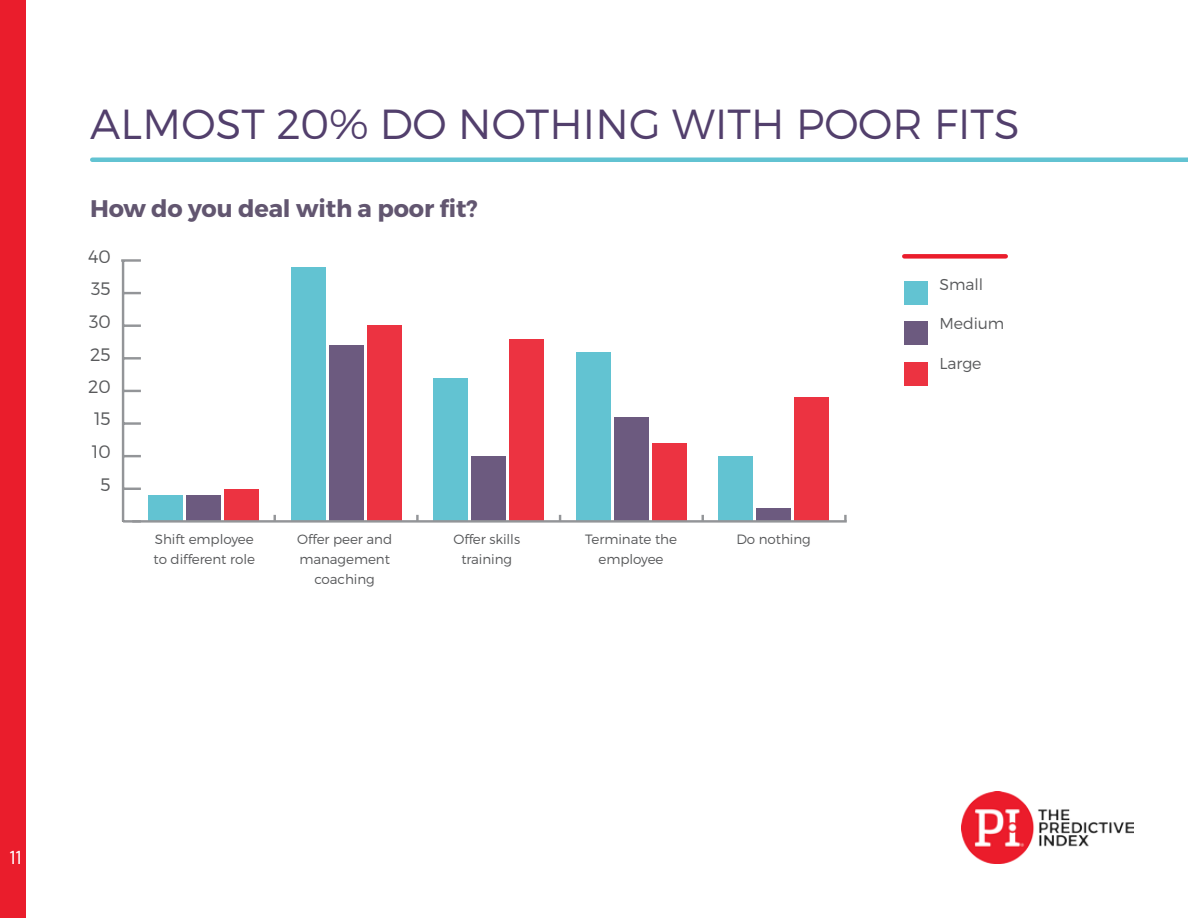
<style>
.page{position:relative;width:1188px;height:918px;background:#fff}
.page>*{position:absolute;margin:0;border:0;box-sizing:border-box;transform-origin:0 0}
.t1{font:300 42px "Montserrat";letter-spacing:.005em;color:#523f6c}
.t2{font:700 24px "Montserrat";letter-spacing:-.005em;color:#625670}
.t3{font:300 18px/32.5px "Montserrat";letter-spacing:-.005em;color:#58595b;text-align:right}
.t4{font:18px "Oxygen";color:#fff}
.t5{font:300 15.75px "Montserrat";letter-spacing:-.005em;color:#58595b}
.t6{font:300 13.5px/20.2px "Montserrat";letter-spacing:-.005em;color:#58595b;text-align:center}
</style>
<div class="page">
<div style="left:0;top:0;width:26px;height:918px;background:#ea1d2c"></div>
<img style="left:961px;top:791px;width:173px;height:73px">
<div style="left:224px;top:489px;width:35px;height:33px;background:#ec3341"></div>
<div style="left:367px;top:326px;width:34px;height:196px;background:#ec3341"></div>
<div style="left:510px;top:339px;width:34px;height:183px;background:#ec3341"></div>
<div style="left:652px;top:443px;width:34px;height:79px;background:#ec3341"></div>
<div style="left:795px;top:397px;width:34px;height:125px;background:#ec3341"></div>
<div style="left:186px;top:495px;width:35px;height:27px;background:#6c5a7f"></div>
<div style="left:329px;top:345px;width:34px;height:177px;background:#6c5a7f"></div>
<div style="left:471px;top:456px;width:35px;height:66px;background:#6c5a7f"></div>
<div style="left:614px;top:417px;width:34px;height:105px;background:#6c5a7f"></div>
<div style="left:757px;top:509px;width:34px;height:13px;background:#6c5a7f"></div>
<div style="left:148px;top:495px;width:35px;height:27px;background:#62c3d2"></div>
<div style="left:291px;top:267px;width:34px;height:255px;background:#62c3d2"></div>
<div style="left:433px;top:378px;width:35px;height:144px;background:#62c3d2"></div>
<div style="left:576px;top:352px;width:34px;height:170px;background:#62c3d2"></div>
<div style="left:719px;top:456px;width:34px;height:66px;background:#62c3d2"></div>
<hr style="left:132px;top:520px;width:715px;height:3px;background:#939598">
<svg style="left:416px;top:515px;width:3px;height:5px"></svg>
<svg style="left:844px;top:515px;width:3px;height:6px"></svg>
<hr style="left:122px;top:260px;width:2px;height:261px;background:#939598">
<hr style="left:123px;top:520px;width:18px;height:3px;background:#939598">
<svg style="left:124px;top:488px;width:17px;height:2px"></svg>
<svg style="left:124px;top:455px;width:17px;height:2px"></svg>
<hr style="left:123px;top:422px;width:18px;height:3px;background:#939598">
<svg style="left:124px;top:390px;width:17px;height:2px"></svg>
<hr style="left:123px;top:357px;width:18px;height:3px;background:#939598">
<hr style="left:123px;top:324px;width:18px;height:3px;background:#939598">
<svg style="left:124px;top:292px;width:17px;height:2px"></svg>
<hr style="left:121px;top:259px;width:20px;height:3px;background:#939598">
<div style="left:904px;top:281px;width:24px;height:24px;background:#62c3d2"></div>
<div style="left:904px;top:322px;width:24px;height:23px;background:#6c5a7f"></div>
<div style="left:904px;top:362px;width:24px;height:24px;background:#ec3341"></div>
<div style="left:904px;top:254px;width:102px;height:5px;background:#ea1d2c"></div>
<hr style="left:92px;top:158px;width:1096px;height:4px;background:#62c3d2">
<h1 class="t1" style="left:90px;top:99px;width:931px">ALMOST 20% DO NOTHING WITH POOR FITS</h1>
<h2 class="t2" style="left:90px;top:194px;width:389px">How do you deal with a poor fit?</h2>
<h3 class="t3" style="left:88px;top:240px;width:24px">40<br>35<br>30<br>25<br>20<br>15<br>10<br>5</h3>
<p class="t6" style="left:154px;top:529px;width:103px;text-align:left">Shift employee to different role</p>
<p class="t6" style="left:297px;top:529px;width:97px">Offer peer and management coaching</p>
<p class="t6" style="left:453px;top:529px;width:68px">Offer skills training</p>
<p class="t6" style="left:585px;top:529px;width:93px">Terminate the employee</p>
<p class="t6" style="left:736px;top:529px;width:76px">Do nothing</p>
<p class="t5" style="left:940px;top:275px;width:45px">Small</p>
<p class="t5" style="left:940px;top:313px;width:66px">Medium</p>
<p class="t5" style="left:940px;top:354px;width:44px">Large</p>
<h3 class="t4" style="left:10px;top:847px;width:13px">11</h3>
</div>
